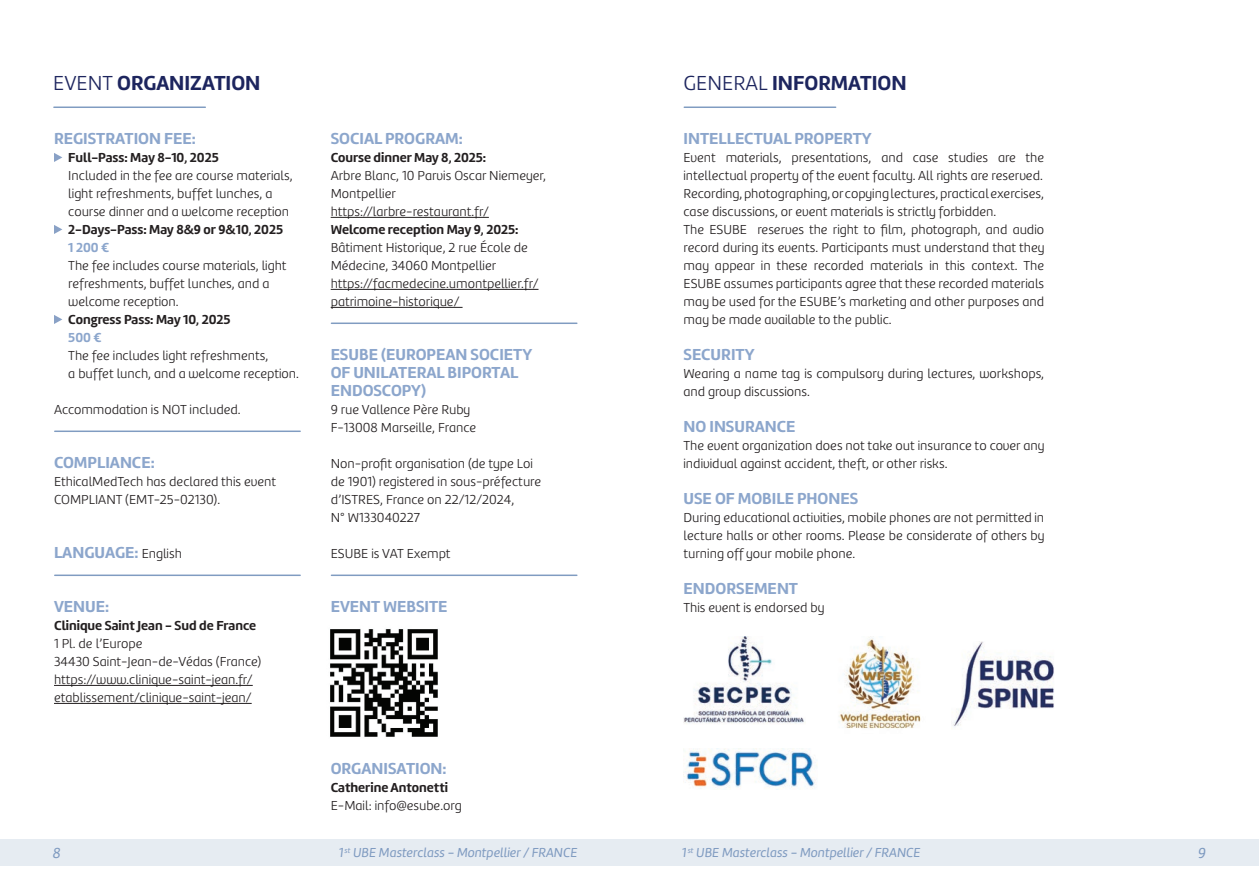
<style>
.page{position:relative;width:1259px;height:893px;background:#fff}
.page>*{position:absolute;margin:0;border:0;box-sizing:border-box;transform-origin:0 0}
.t1{font:700 21px "Marine";color:#1d255e}
.t2{font:700 16.5px/18px "Marine";color:#8ca6cc}
.t3{font:italic 15px "Marine";color:#809cc1}
.t4{font:300 13.5px/18px "Marine UP";color:#231f20}
.t5{font:700 13.5px "Marine";color:#231f20}
.t6{font:italic 13.5px "Marine";color:#809cc1}
.t7{font:700 13.5px "Marine";color:#8ca6cc}
.t8{font:italic 7.8px "Marine";color:#809cc1}
.s1{font-weight:300}
.s2{font-family:"Marine UP";font-weight:300;font-size:13.5px;color:#231f20}
.s3{font-size:13.5px}
</style>
<div class="page">
<div style="left:0;top:839px;width:1259px;height:27px;background:#e6ecf2"></div>
<hr style="left:54px;top:107px;width:151px;height:1px;background:#809cc1">
<hr style="left:54px;top:685px;width:199px;height:1px;background:#231f20">
<hr style="left:54px;top:703px;width:198px;height:1px;background:#231f20">
<svg style="left:54px;top:153px;width:8px;height:9px"></svg>
<svg style="left:54px;top:225px;width:8px;height:9px"></svg>
<svg style="left:54px;top:315px;width:8px;height:9px"></svg>
<hr style="left:55px;top:431px;width:245px;height:1px;background:#809cc1">
<hr style="left:55px;top:575px;width:245px;height:1px;background:#809cc1">
<hr style="left:331px;top:217px;width:158px;height:1px;background:#231f20">
<hr style="left:331px;top:289px;width:207px;height:1px;background:#231f20">
<hr style="left:331px;top:307px;width:131px;height:1px;background:#231f20">
<hr style="left:331px;top:323px;width:246px;height:1px;background:#809cc1">
<hr style="left:331px;top:575px;width:246px;height:1px;background:#809cc1">
<img style="left:330px;top:629px;width:108px;height:108px">
<hr style="left:684px;top:107px;width:151px;height:1px;background:#809cc1">
<img style="left:683px;top:637px;width:121px;height:87px">
<img style="left:683px;top:748px;width:133px;height:42px">
<img style="left:951px;top:641px;width:103px;height:88px">
<img style="left:839px;top:637px;width:82px;height:92px">
<h1 class="t1" style="left:53px;top:69px;width:209px"><span class="s1">EVENT</span> ORGANIZATION</h1>
<p class="t2" style="left:54px;top:129px;width:143px">REGISTRATION FEE:</p>
<p class="t5" style="left:68px;top:149px;width:152px">Full-Pass: May 8-10, 2025</p>
<p class="t4" style="left:68px;top:166px;width:226px">Included in the fee are course materials, light refreshments, buffet lunches, a course dinner and a welcome reception</p>
<p class="t5" style="left:68px;top:221px;width:216px">2-Days-Pass: May 8&amp;9 or 9&amp;10, 2025</p>
<p class="t7" style="left:68px;top:239px;width:43px">1 200 €</p>
<p class="t4" style="left:68px;top:256px;width:220px">The fee includes course materials, light refreshments, buffet lunches, and a welcome reception.</p>
<p class="t5" style="left:68px;top:311px;width:164px">Congress Pass: May 10, 2025</p>
<p class="t7" style="left:68px;top:329px;width:35px">500 €</p>
<p class="t4" style="left:68px;top:346px;width:232px">The fee includes light refreshments,<br>a buffet lunch, and a welcome reception.</p>
<p class="t4" style="left:54px;top:400px;width:188px">Accommodation is NOT included.</p>
<p class="t2" style="left:54px;top:453px;width:102px">COMPLIANCE:</p>
<p class="t4" style="left:54px;top:472px;width:224px">EthicalMedTech has declared this event<br>COMPLIANT (EMT-25-02130).</p>
<p class="t2" style="left:54px;top:543px;width:129px">LANGUAGE: <span class="s2">English</span></p>
<p class="t2" style="left:54px;top:597px;width:57px">VENUE:</p>
<p class="t5" style="left:54px;top:617px;width:204px">Clinique Saint Jean - Sud de France</p>
<p class="t4" style="left:54px;top:634px;width:209px">1 Pl. de l’Europe<br>34430 Saint-Jean-de-Védas (France) https://www.clinique-saint-jean.fr/ etablissement/clinique-saint-jean/</p>
<p class="t2" style="left:331px;top:129px;width:134px">SOCIAL PROGRAM:</p>
<p class="t5" style="left:331px;top:149px;width:157px">Course dinner May 8, 2025:</p>
<p class="t4" style="left:331px;top:166px;width:217px">Arbre Blanc, 10 Parvis Oscar Niemeyer,<br>Montpellier https://larbre-restaurant.fr/</p>
<p class="t5" style="left:331px;top:221px;width:189px">Welcome reception May 9, 2025:</p>
<p class="t4" style="left:331px;top:238px;width:209px">Bâtiment Historique, 2 rue École de Médecine, 34060 Montpellier https://facmedecine.umontpellier.fr/ patrimoine-historique/</p>
<p class="t2" style="left:331px;top:345px;width:203px">ESUBE (EUROPEAN SOCIETY<br>OF UNILATERAL BIPORTAL<br>ENDOSCOPY)</p>
<p class="t4" style="left:331px;top:400px;width:147px">9 rue Vallence Père Ruby<br>F-13008 Marseille, France</p>
<p class="t4" style="left:331px;top:454px;width:212px">Non-profit organisation (de type Loi de 1901) registered in sous-préfecture d’ISTRES, France on 22/12/2024,<br>N° W133040227</p>
<p class="t4" style="left:331px;top:544px;width:121px">ESUBE is VAT Exempt</p>
<p class="t2" style="left:331px;top:597px;width:118px">EVENT WEBSITE</p>
<p class="t2" style="left:331px;top:759px;width:117px">ORGANISATION:</p>
<p class="t5" style="left:331px;top:779px;width:119px">Catherine Antonetti</p>
<p class="t4" style="left:331px;top:796px;width:133px">E-Mail: info@esube.org</p>
<h1 class="t1" style="left:683px;top:69px;width:225px"><span class="s1">GENERAL</span> INFORMATION</h1>
<p class="t2" style="left:683px;top:129px;width:190px">INTELLECTUAL PROPERTY</p>
<p class="t4" style="left:683px;top:148px;width:362px">Event materials, presentations, and case studies are the intellectual property of the event faculty. All rights are reserved.<br>Recording, photographing, or copying lectures, practical exercises, case discussions, or event materials is strictly forbidden.<br>The ESUBE reserves the right to film, photograph, and audio record during its events. Participants must understand that they may appear in these recorded materials in this context. The ESUBE assumes participants agree that these recorded materials may be used for the ESUBE’s marketing and other purposes and may be made available to the public.</p>
<p class="t2" style="left:683px;top:345px;width:72px">SECURITY</p>
<p class="t4" style="left:683px;top:364px;width:362px">Wearing a name tag is compulsory during lectures, workshops, and group discussions.</p>
<p class="t2" style="left:683px;top:417px;width:114px">NO INSURANCE</p>
<p class="t4" style="left:683px;top:436px;width:362px">The event organization does not take out insurance to cover any individual against accident, theft, or other risks.</p>
<p class="t2" style="left:683px;top:489px;width:176px">USE OF MOBILE PHONES</p>
<p class="t4" style="left:683px;top:508px;width:362px;text-align:justify">During educational activities, mobile phones are not permitted in lecture halls or other rooms. Please be considerate of others by turning off your mobile phone.</p>
<p class="t2" style="left:683px;top:579px;width:116px">ENDORSEMENT</p>
<p class="t4" style="left:683px;top:598px;width:142px">This event is endorsed by</p>
<p class="t3" style="left:53px;top:844px;width:9px">8</p>
<p class="t6" style="left:353px;top:844px;width:226px">UBE Masterclass - Montpellier / FRANCE</p>
<p class="t3" style="left:1198px;top:844px;width:9px">9</p>
<p class="t6" style="left:339px;top:844px;width:6px">1</p>
<p class="t6" style="left:696px;top:844px;width:226px">UBE Masterclass - Montpellier / FRANCE</p>
<p class="t8" style="left:344px;top:845px;width:7px">st</p>
<p class="t8" style="left:682px;top:845px;width:13px"><span class="s3">1</span>st</p>
</div>
